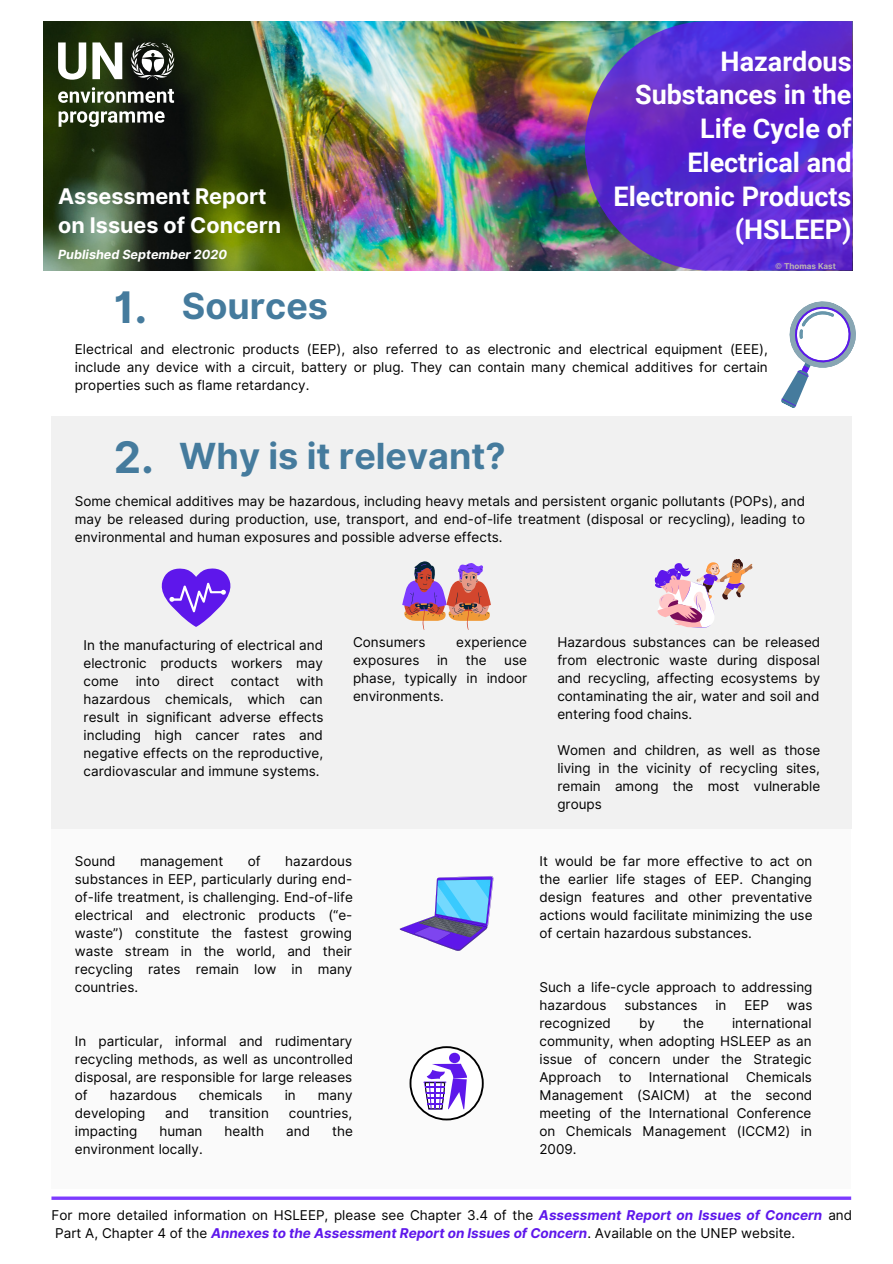
<style>
.page{position:relative;width:893px;height:1264px;background:#fff}
.page>*{position:absolute;margin:0;border:0;box-sizing:border-box;transform-origin:0 0}
.t1{font:700 36px "Inter";color:#457b9d}
.t2{font:700 27px/33.8px "Roboto";color:#fff;text-align:right}
.t3{font:700 21.6px/29.2px "Inter";color:#fff}
.t4{font:13.5px/18px "Inter";color:#000;text-align:justify}
.t5{font:italic 700 12.6px "Inter";color:#fff}
.t6{font:700 8.1px "Inter";color:#bbb5b5}
.s1{font-size:43.5px}
.s2{font-weight:700;font-style:italic;color:#5e17eb}
</style>
<div class="page">
<svg style="left:781px;top:301px;width:75px;height:107px"></svg>
<div style="left:51px;top:769px;width:800px;height:419px;background:#fafafa"></div>
<div style="left:51px;top:416px;width:801px;height:413px;background:#f1f1f1"></div>
<img style="left:43px;top:21px;width:809px;height:250px">
<svg style="left:130px;top:42px;width:45px;height:38px"></svg>
<svg style="left:58px;top:42px;width:28px;height:38px"></svg>
<svg style="left:92px;top:42px;width:30px;height:37px"></svg>
<svg style="left:58px;top:87px;width:116px;height:16px"></svg>
<svg style="left:59px;top:111px;width:105px;height:16px"></svg>
<img style="left:585px;top:21px;width:267px;height:249px">
<hr style="left:51px;top:1196px;width:800px;height:3px;background:#7d3bff">
<svg style="left:654px;top:559px;width:98px;height:68px"></svg>
<div style="left:410px;top:1047px;width:72px;height:72px;background:#fff;border-radius:50%"></div>
<div style="left:409px;top:1046px;width:74px;height:74px;border:2px solid #000;border-radius:50%"></div>
<div style="left:449px;top:1052px;width:11px;height:11px;background:#5e17eb;border-radius:50%"></div>
<svg style="left:423px;top:1063px;width:44px;height:46px"></svg>
<svg style="left:402px;top:561px;width:89px;height:68px"></svg>
<svg style="left:161px;top:568px;width:70px;height:59px"></svg>
<svg style="left:399px;top:876px;width:94px;height:75px"></svg>
<h3 class="t3" style="left:58px;top:182px;width:225px">Assessment Report on Issues of Concern</h3>
<p class="t5" style="left:58px;top:247px;width:170px">Published September 2020</p>
<h2 class="t2" style="left:613px;top:45px;width:239px">Hazardous<br>Substances in the<br>Life Cycle of<br>Electrical and<br>Electronic Products (HSLEEP)</h2>
<p class="t6" style="left:775px;top:261px;width:62px">© Thomas Kast</p>
<h1 class="t1" style="left:114px;top:284px;width:216px"><span class="s1">1.</span> Sources</h1>
<p class="t4" style="left:75px;top:340px;width:694px">Electrical and electronic products (EEP), also referred to as electronic and electrical equipment (EEE), include any device with a circuit, battery or plug. They can contain many chemical additives for certain properties such as flame retardancy.</p>
<h1 class="t1" style="left:114px;top:434px;width:393px"><span class="s1">2.</span> Why is it relevant?</h1>
<p class="t4" style="left:75px;top:492px;width:731px">Some chemical additives may be hazardous, including heavy metals and persistent organic pollutants (POPs), and may be released during production, use, transport, and end-of-life treatment (disposal or recycling), leading to environmental and human exposures and possible adverse effects.</p>
<p class="t4" style="left:84px;top:636px;width:241px">In the manufacturing of electrical and electronic products workers may come</p>
<p class="t4" style="left:84px;top:672px;width:241px;text-indent:213px">with hazardous chemicals, which can result in significant adverse effects including high cancer rates and negative effects on the reproductive, cardiovascular and immune systems.</p>
<p class="t4" style="left:136px;top:672px;width:26px">into</p>
<p class="t4" style="left:177px;top:672px;width:39px">direct</p>
<p class="t4" style="left:231px;top:672px;width:50px">contact</p>
<p class="t4" style="left:353px;top:633px;width:74px">Consumers</p>
<p class="t4" style="left:456px;top:633px;width:72px">experience</p>
<p class="t4" style="left:353px;top:651px;width:68px">exposures</p>
<p class="t4" style="left:437px;top:651px;width:13px">in</p>
<p class="t4" style="left:466px;top:651px;width:22px">the</p>
<p class="t4" style="left:353px;top:651px;width:176px;text-indent:151px">use phase, typically in indoor environments.</p>
<p class="t4" style="left:557px;top:633px;width:264px">Hazardous substances can be released from electronic waste during disposal and recycling, affecting ecosystems by contaminating the air, water and soil and entering food chains.</p>
<p class="t4" style="left:557px;top:741px;width:264px">Women and children, as well as those living in the vicinity of recycling sites, remain among the most vulnerable groups</p>
<p class="t4" style="left:75px;top:852px;width:42px">Sound</p>
<p class="t4" style="left:140px;top:852px;width:85px">management</p>
<p class="t4" style="left:248px;top:852px;width:14px">of</p>
<p class="t4" style="left:75px;top:852px;width:279px;text-indent:210px">hazardous substances in EEP, particularly during end&shy;of-life treatment, is challenging. End-of-life electrical and electronic products (“e&shy;waste”) constitute the fastest growing waste stream in the world, and their recycling rates remain low in many countries.</p>
<p class="t4" style="left:75px;top:1031px;width:279px">In particular, informal and rudimentary recycling methods, as well as uncontrolled disposal, are responsible for large releases of</p>
<p class="t4" style="left:110px;top:1085px;width:68px">hazardous</p>
<p class="t4" style="left:199px;top:1085px;width:65px">chemicals</p>
<p class="t4" style="left:285px;top:1085px;width:13px">in</p>
<p class="t4" style="left:318px;top:1085px;width:36px">many</p>
<p class="t4" style="left:75px;top:1103px;width:72px">developing</p>
<p class="t4" style="left:165px;top:1103px;width:25px">and</p>
<p class="t4" style="left:209px;top:1103px;width:61px">transition</p>
<p class="t4" style="left:289px;top:1103px;width:65px">countries,</p>
<p class="t4" style="left:75px;top:1121px;width:64px">impacting</p>
<p class="t4" style="left:159px;top:1121px;width:45px">human</p>
<p class="t4" style="left:224px;top:1121px;width:41px">health</p>
<p class="t4" style="left:286px;top:1121px;width:25px">and</p>
<p class="t4" style="left:332px;top:1121px;width:22px">the</p>
<p class="t4" style="left:75px;top:1139px;width:129px">environment locally.</p>
<p class="t4" style="left:539px;top:852px;width:274px">It would be far more effective to act on the earlier life stages of EEP. Changing design features and other preventative actions would facilitate minimizing the use of certain hazardous substances.</p>
<p class="t4" style="left:539px;top:978px;width:274px">Such a life-cycle approach to addressing hazardous</p>
<p class="t4" style="left:624px;top:996px;width:75px">substances</p>
<p class="t4" style="left:715px;top:996px;width:13px">in</p>
<p class="t4" style="left:744px;top:996px;width:26px">EEP</p>
<p class="t4" style="left:786px;top:996px;width:27px">was</p>
<p class="t4" style="left:539px;top:1013px;width:274px;text-indent:193px">international community, when adopting HSLEEP as an issue of concern under the Strategic Approach</p>
<p class="t4" style="left:539px;top:1013px;width:73px">recognized</p>
<p class="t4" style="left:639px;top:1013px;width:17px">by</p>
<p class="t4" style="left:683px;top:1013px;width:22px">the</p>
<p class="t4" style="left:539px;top:1067px;width:274px;text-indent:206px">Chemicals Management (SAICM) at the second meeting of the International Conference on Chemicals Management (ICCM2) in 2009.</p>
<p class="t4" style="left:618px;top:1067px;width:14px">to</p>
<p class="t4" style="left:649px;top:1067px;width:81px">International</p>
<p class="t4" style="left:51px;top:1205px;width:802px">For more detailed information on HSLEEP, please see Chapter 3.4 of the <span class="s2">Assessment Report on Issues of Concern</span> and<br>Part A, Chapter 4 of the <span class="s2">Annexes to the Assessment Report on Issues of Concern</span>. Available on the UNEP website.</p>
</div>
